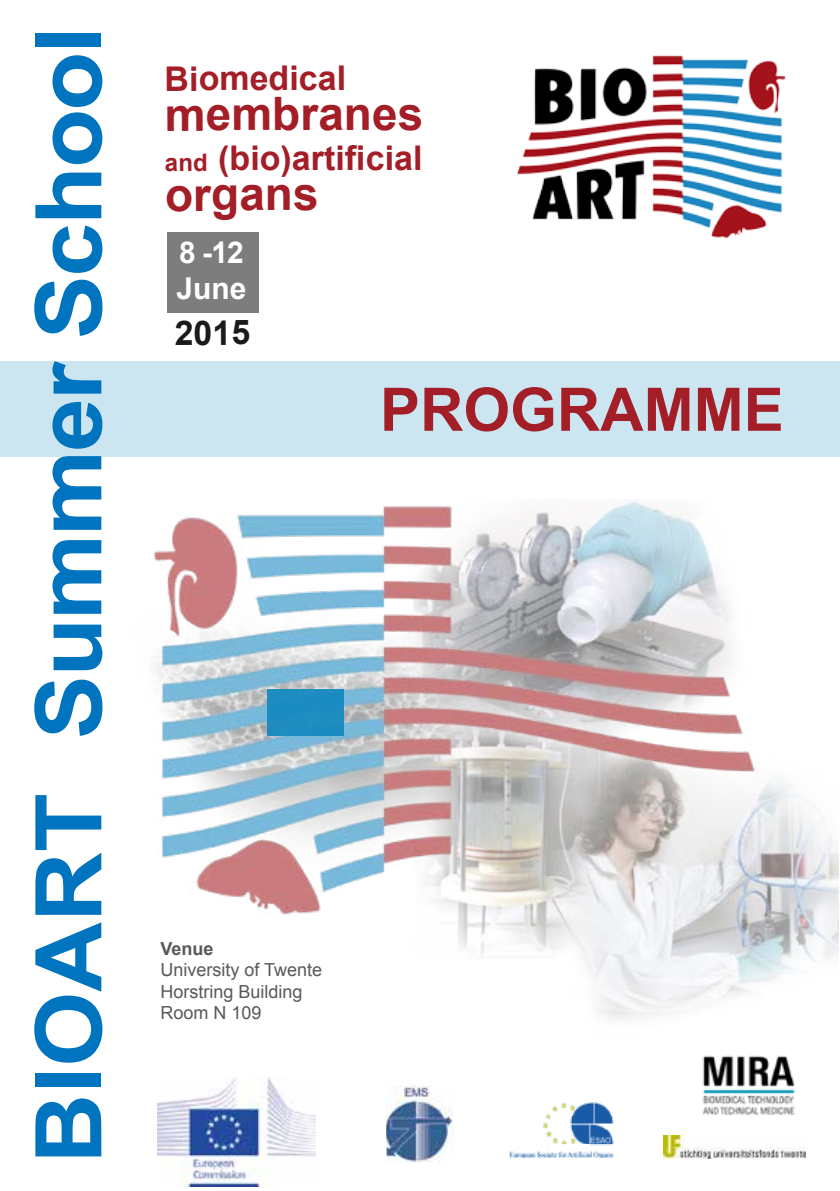
<style>
.page{position:relative;width:840px;height:1191px;background:#fff}
.page>*{position:absolute;margin:0;border:0;box-sizing:border-box;transform-origin:0 0}
.t1{font:700 92px "Arial";letter-spacing:-.02em;color:#0074be;scale:1.05 1}
.t2{font:700 60px "Arial";color:#a31e27}
.t3{font:700 46px "Arial";letter-spacing:-.005em;color:#a31e27}
.t4{font:700 34px "Arial";letter-spacing:-.005em;color:#a31e27}
.t5{font:700 34px "Arial";color:#000}
.t6{font:700 30px/36px "Arial";letter-spacing:-.005em;color:#fff}
.t7{font:18px/21.6px "Arial";color:#58595b}
.t8{font:700 18px "Arial";color:#58595b}
.s1{font-size:24px}
</style>
<div class="page">
<div style="left:0;top:361px;width:839px;height:95px;background:#cbe5f1"></div>
<div style="left:167px;top:232px;width:92px;height:81px;background:#7d7d7d"></div>
<img style="left:153px;top:502px;width:685px;height:518px">
<div style="left:267px;top:689px;width:77px;height:46px;background:#1d8cc2"></div>
<img style="left:663px;top:1136px;width:141px;height:22px">
<img style="left:386px;top:1085px;width:68px;height:77px">
<img style="left:702px;top:1055px;width:94px;height:60px">
<img style="left:509px;top:1102px;width:105px;height:56px">
<img style="left:157px;top:1077px;width:158px;height:109px">
<img style="left:516px;top:55px;width:270px;height:183px">
<h1 class="t1" style="left:8px;top:1163px;width:1084px;rotate:-90deg">BIOART Summer School</h1>
<h3 class="t4" style="left:164px;top:56px;width:183px">Biomedical</h3>
<h3 class="t3" style="left:165px;top:83px;width:260px">membranes</h3>
<h3 class="t4" style="left:165px;top:135px;width:259px"><span class="s1">and</span> (bio)artificial</h3>
<h3 class="t3" style="left:165px;top:164px;width:155px">organs</h3>
<h3 class="t6" style="left:176px;top:235px;width:72px">8 -12<br>June</h3>
<h3 class="t5" style="left:174px;top:310px;width:77px">2015</h3>
<h2 class="t2" style="left:380px;top:370px;width:405px">PROGRAMME</h2>
<p class="t8" style="left:160px;top:936px;width:55px">Venue</p>
<p class="t7" style="left:160px;top:959px;width:163px">University of Twente<br>Horstring Building<br>Room N 109</p>
</div>
